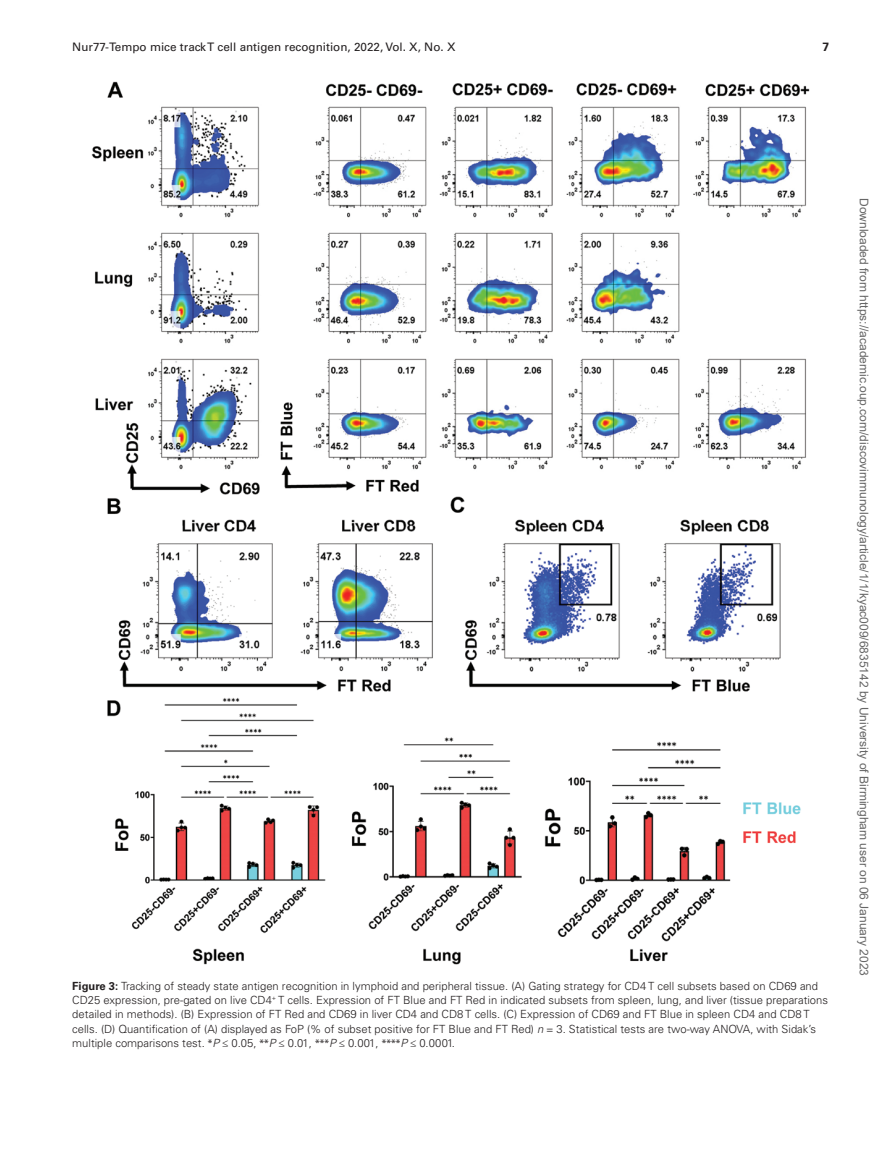
<style>
.page{position:relative;width:893px;height:1174px;background:#fff}
.page>*{position:absolute;margin:0;border:0;box-sizing:border-box;transform-origin:0 0}
.t1{font:12px "Arial";color:#666}
.t2{font:700 12px "Univers LT Std";color:#231f20}
.t3{font:11.7px "Univers LT Std";color:#231f20}
.t4{font:300 11.25px/14.2px "Univers LT Std";color:#231f20}
.s1{font-weight:700}
.s2{font-style:italic}
.s3{font-family:"Myriad Pro";font-weight:400}
</style>
<div class="page">
<img style="left:91px;top:81px;width:719px;height:884px">
<p class="t3" style="left:72px;top:40px;width:385px">Nur77-Tempo mice track T cell antigen recognition, 2022, Vol. X, No. X</p>
<p class="t2" style="left:822px;top:40px;width:8px">7</p>
<p class="t4" style="left:72px;top:978px;width:757px"><span class="s1">Figure 3:</span> Tracking of steady state antigen recognition in lymphoid and peripheral tissue. (A) Gating strategy for CD4 T cell subsets based on CD69 and CD25 expression, pre-gated on live CD4<sup>+</sup> T cells. Expression of FT Blue and FT Red in indicated subsets from spleen, lung, and liver (tissue preparations detailed in methods). (B) Expression of FT Red and CD69 in liver CD4 and CD8 T cells. (C) Expression of CD69 and FT Blue in spleen CD4 and CD8 T cells. (D) Quantification of (A) displayed as FoP (% of subset positive for FT Blue and FT Red) <span class="s2">n</span> = 3. Statistical tests are two-way ANOVA, with Sidak’s multiple comparisons test. <span class="s3">*</span><span class="s2">P</span> ≤ 0.05, <span class="s3">**</span><span class="s2">P</span> ≤ 0.01, <span class="s3">***</span><span class="s2">P</span> ≤ 0.001, <span class="s3">****</span><span class="s2">P</span> ≤ 0.0001.</p>
<p class="t1" style="left:868px;top:198px;width:779px;rotate:90deg">Downloaded from https://academic.oup.com/discovimmunology/article/1/1/kyac009/6835142 by University of Birmingham user on 06 January 2023</p>
</div>
